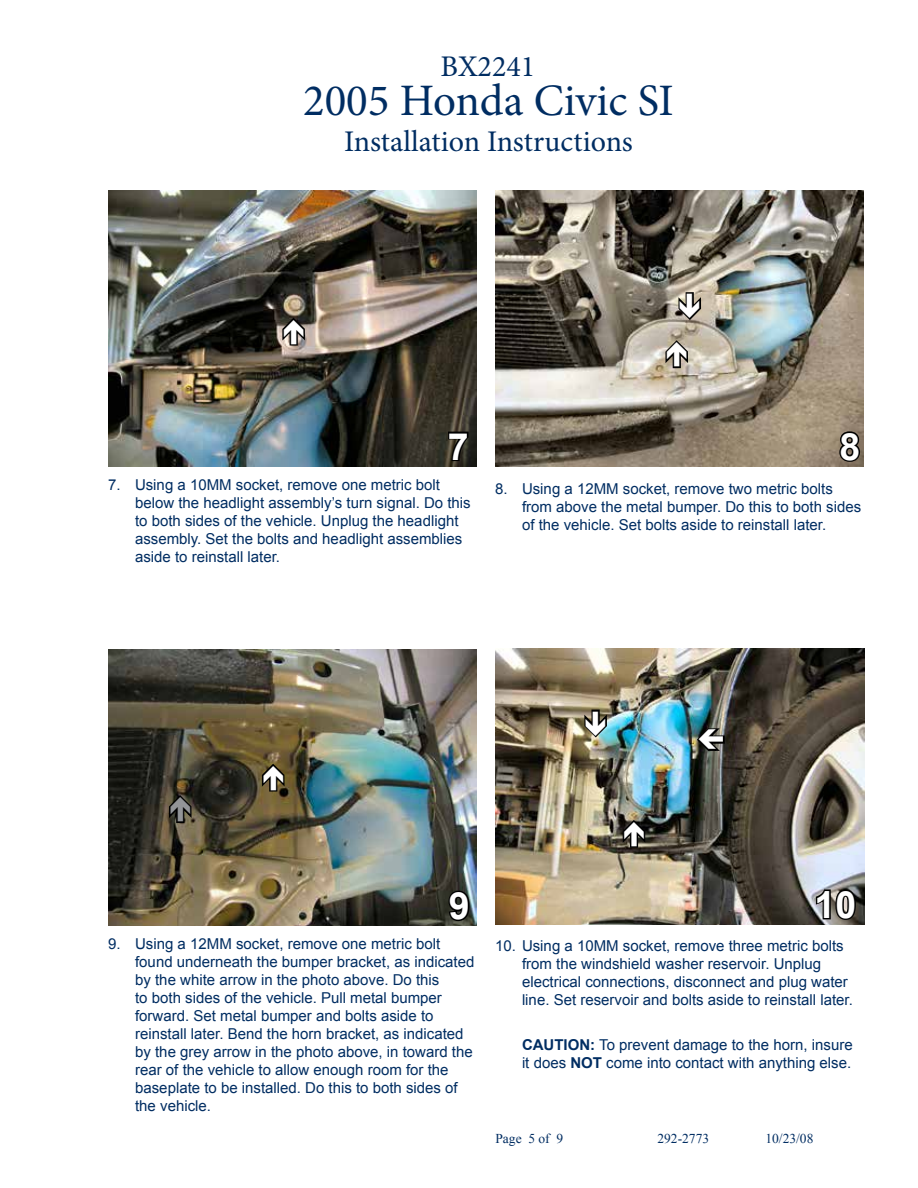
<style>
.page{position:relative;width:918px;height:1188px;background:#fff}
.page>*{position:absolute;margin:0;border:0;box-sizing:border-box;transform-origin:0 0}
.t1{font:45px "Minion Pro";color:#002d62}
.t2{font:700 37.5px "Arial";color:#fff}
.t3{font:30px "Minion Pro";color:#002d62}
.t4{font:15px/18px "Arial";color:#002d62}
.t5{font:13.5px "Times New Roman";color:#002d62}
.s1{font-weight:700}
</style>
<div class="page">
<img style="left:496px;top:190px;width:368px;height:277px">
<svg style="left:838px;top:429px;width:24px;height:35px"></svg>
<img style="left:108px;top:190px;width:369px;height:277px">
<svg style="left:446px;top:430px;width:24px;height:33px"></svg>
<img style="left:108px;top:649px;width:369px;height:277px">
<svg style="left:447px;top:889px;width:24px;height:34px"></svg>
<img style="left:495px;top:648px;width:369px;height:277px">
<svg style="left:814px;top:888px;width:44px;height:34px"></svg>
<svg style="left:280px;top:316px;width:28px;height:31px"></svg>
<svg style="left:663px;top:338px;width:28px;height:32px"></svg>
<svg style="left:676px;top:291px;width:27px;height:31px"></svg>
<svg style="left:260px;top:762px;width:27px;height:31px"></svg>
<svg style="left:582px;top:708px;width:27px;height:32px"></svg>
<svg style="left:620px;top:818px;width:28px;height:31px"></svg>
<svg style="left:695px;top:726px;width:31px;height:27px"></svg>
<svg style="left:167px;top:793px;width:27px;height:32px"></svg>
<h3 class="t3" style="left:440px;top:46px;width:96px">BX2241</h3>
<h1 class="t1" style="left:303px;top:71px;width:372px">2005 Honda Civic SI</h1>
<h3 class="t3" style="left:344px;top:122px;width:290px">Installation Instructions</h3>
<h2 class="t2" style="left:448px;top:422px;width:22px">7</h2>
<h2 class="t2" style="left:839px;top:422px;width:22px">8</h2>
<p class="t4" style="left:135px;top:476px;width:337px;text-indent:-27px">7. Using a 10MM socket, remove one metric bolt below the headlight assembly’s turn signal. Do this to both sides of the vehicle. Unplug the headlight assembly. Set the bolts and headlight assemblies aside to reinstall later.</p>
<p class="t4" style="left:522px;top:480px;width:341px;text-indent:-27px">8. Using a 12MM socket, remove two metric bolts from above the metal bumper. Do this to both sides of the vehicle. Set bolts aside to reinstall later.</p>
<h2 class="t2" style="left:449px;top:881px;width:22px">9</h2>
<p class="t4" style="left:135px;top:935px;width:341px;text-indent:-27px">9. Using a 12MM socket, remove one metric bolt found underneath the bumper bracket, as indicated by the white arrow in the photo above. Do this<br>to both sides of the vehicle. Pull metal bumper forward. Set metal bumper and bolts aside to reinstall later. Bend the horn bracket, as indicated by the grey arrow in the photo above, in toward the rear of the vehicle to allow enough room for the baseplate to be installed. Do this to both sides of the vehicle.</p>
<h2 class="t2" style="left:814px;top:880px;width:43px">10</h2>
<p class="t4" style="left:522px;top:937px;width:333px;text-indent:-27px">10. Using a 10MM socket, remove three metric bolts from the windshield washer reservoir. Unplug electrical connections, disconnect and plug water line. Set reservoir and bolts aside to reinstall later.</p>
<p class="t4" style="left:522px;top:1036px;width:332px"><span class="s1">CAUTION:</span> To prevent damage to the horn, insure it does <span class="s1">NOT</span> come into contact with anything else.</p>
<p class="t5" style="left:495px;top:1130px;width:69px">Page 5 of 9</p>
<p class="t5" style="left:657px;top:1130px;width:53px">292-2773</p>
<p class="t5" style="left:765px;top:1130px;width:50px">10/23/08</p>
</div>
